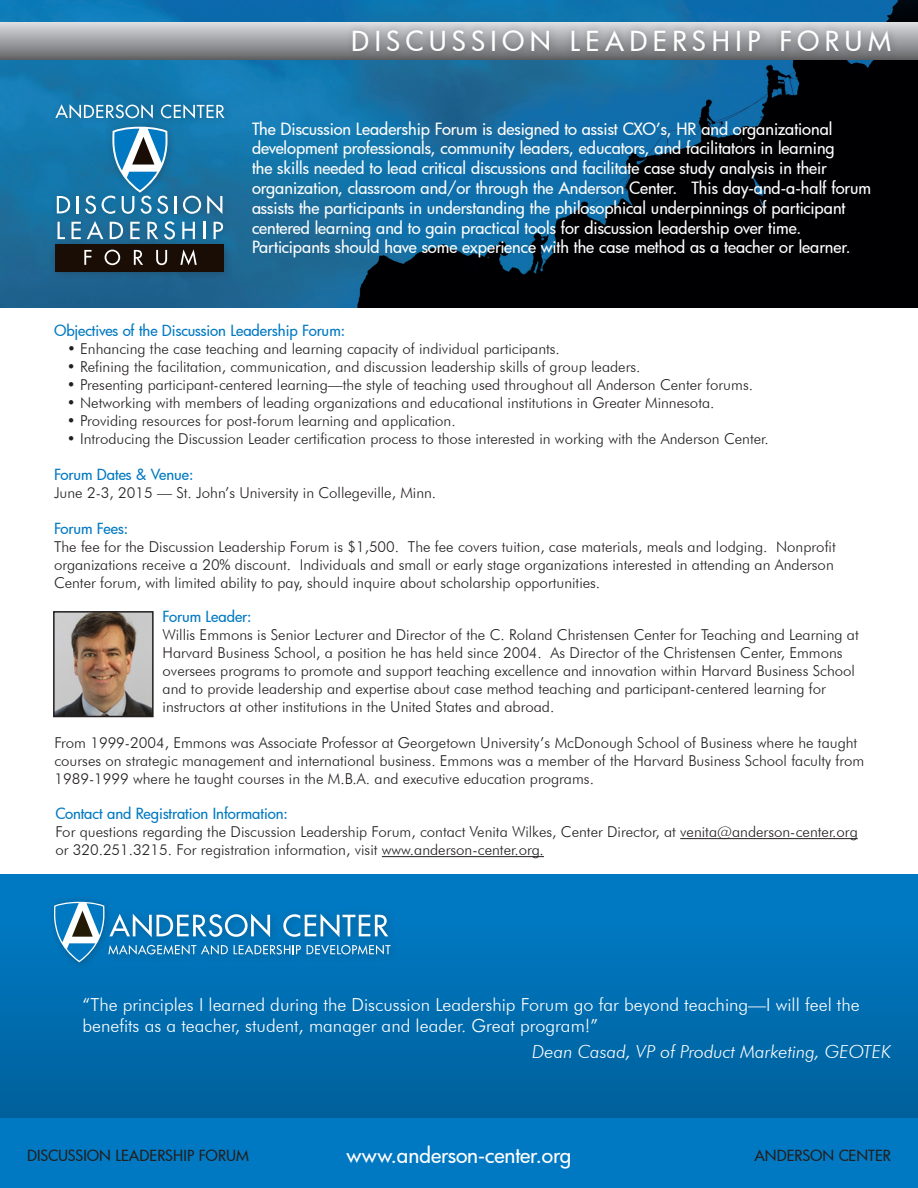
<style>
.page{position:relative;width:918px;height:1188px;background:#fff}
.page>*{position:absolute;margin:0;border:0;box-sizing:border-box;transform-origin:0 0}
.t1{font:500 27px "Futura";letter-spacing:.2em;color:#fff}
.t2{font:500 21px "Futura";letter-spacing:-.005em;color:#fff}
.t3{font:300 18px/21.6px "Futura BT";color:#fff}
.t4{font:italic 300 18px "Futura BT";color:#fff}
.t5{font:500 16.5px/19.8px "Futura";letter-spacing:-.005em;color:#fff}
.t6{font:300 15px/18px "Futura BT";color:#231f20}
.t7{font:500 15px "Futura";letter-spacing:-.005em;color:#0079c2}
.t8{font:500 15px "Futura";color:#231f20}
</style>
<div class="page">
<div style="left:0;top:875px;width:918px;height:244px;background:#0079c2"></div>
<img style="left:0;top:0;width:918px;height:308px">
<div style="left:0;top:22px;width:918px;height:38px;background:linear-gradient(to bottom,#dddfe2,#66676a)"></div>
<div style="left:345px;top:22px;width:553px;height:37px;background:#231f20;opacity:.3"></div>
<div style="left:0;top:922px;width:918px;height:208px;background:linear-gradient(to bottom,#0078c1,#00609a)"></div>
<div style="left:0;top:1119px;width:918px;height:69px;background:#0079c2"></div>
<hr style="left:680px;top:838px;width:178px;height:1px;background:#231f20">
<hr style="left:382px;top:856px;width:162px;height:1px;background:#231f20">
<div style="left:47px;top:895px;width:352px;height:76px;background:#0075bc"></div>
<svg style="left:54px;top:901px;width:337px;height:64px"></svg>
<div style="left:48px;top:98px;width:185px;height:183px;background:#231f20;opacity:.3"></div>
<svg style="left:55px;top:104px;width:98px;height:15px"></svg>
<svg style="left:161px;top:104px;width:64px;height:15px"></svg>
<svg style="left:57px;top:196px;width:13px;height:17px"></svg>
<hr style="left:76px;top:196px;width:3px;height:17px;background:#fff">
<svg style="left:85px;top:196px;width:11px;height:18px"></svg>
<svg style="left:102px;top:125px;width:75px;height:89px"></svg>
<svg style="left:183px;top:196px;width:18px;height:18px"></svg>
<svg style="left:207px;top:195px;width:15px;height:19px"></svg>
<svg style="left:58px;top:222px;width:7px;height:17px"></svg>
<svg style="left:71px;top:222px;width:10px;height:17px"></svg>
<svg style="left:87px;top:221px;width:16px;height:18px"></svg>
<svg style="left:110px;top:222px;width:13px;height:17px"></svg>
<svg style="left:130px;top:222px;width:10px;height:17px"></svg>
<svg style="left:147px;top:222px;width:11px;height:17px"></svg>
<svg style="left:164px;top:221px;width:11px;height:18px"></svg>
<svg style="left:182px;top:222px;width:13px;height:17px"></svg>
<svg style="left:203px;top:222px;width:2px;height:17px"></svg>
<svg style="left:214px;top:222px;width:9px;height:17px"></svg>
<div style="left:56px;top:244px;width:168px;height:27px;background:#190d06"></div>
<svg style="left:84px;top:250px;width:8px;height:15px"></svg>
<svg style="left:105px;top:250px;width:15px;height:15px"></svg>
<svg style="left:134px;top:250px;width:9px;height:15px"></svg>
<svg style="left:156px;top:250px;width:11px;height:15px"></svg>
<svg style="left:180px;top:249px;width:17px;height:16px"></svg>
<img style="left:56px;top:614px;width:95px;height:100px">
<div style="left:53px;top:611px;width:101px;height:106px;border:2px solid #231f20"></div>
<p class="t1" style="left:351px;top:23px;width:541px">DISCUSSION LEADERSHIP FORUM</p>
<p class="t5" style="left:252px;top:118px;width:621px">The Discussion Leadership Forum is designed to assist CXO’s, HR and organizational development professionals, community leaders, educators, and facilitators in learning<br>the skills needed to lead critical discussions and facilitate case study analysis in their organization, classroom and/or through the Anderson Center. This day-and-a-half forum assists the participants in understanding the philosophical underpinnings of participant centered learning and to gain practical tools for discussion leadership over time.<br>Participants should have some experience with the case method as a teacher or learner.</p>
<p class="t7" style="left:54px;top:320px;width:293px">Objectives of the Discussion Leadership Forum:</p>
<p class="t6" style="left:67px;top:339px;width:494px">• Enhancing the case teaching and learning capacity of individual participants.</p>
<p class="t6" style="left:67px;top:357px;width:575px">• Refining the facilitation, communication, and discussion leadership skills of group leaders.</p>
<p class="t6" style="left:67px;top:375px;width:688px">• Presenting participant-centered learning—the style of teaching used throughout all Anderson Center forums.</p>
<p class="t6" style="left:67px;top:393px;width:649px">• Networking with members of leading organizations and educational institutions in Greater Minnesota.</p>
<p class="t6" style="left:67px;top:411px;width:390px">• Providing resources for post-forum learning and application.</p>
<p class="t6" style="left:67px;top:429px;width:703px">• Introducing the Discussion Leader certification process to those interested in working with the Anderson Center.</p>
<p class="t7" style="left:54px;top:464px;width:141px">Forum Dates &amp; Venue:</p>
<p class="t6" style="left:54px;top:483px;width:384px">June 2-3, 2015 — St. John’s University in Collegeville, Minn.</p>
<p class="t7" style="left:54px;top:518px;width:76px">Forum Fees:</p>
<p class="t6" style="left:54px;top:538px;width:783px">The fee for the Discussion Leadership Forum is $1,500. The fee covers tuition, case materials, meals and lodging. Nonprofit organizations receive a 20% discount. Individuals and small or early stage organizations interested in attending an Anderson<br>Center forum, with limited ability to pay, should inquire about scholarship opportunities.</p>
<p class="t7" style="left:163px;top:607px;width:90px">Forum Leader:</p>
<p class="t6" style="left:163px;top:626px;width:698px">Willis Emmons is Senior Lecturer and Director of the C. Roland Christensen Center for Teaching and Learning at Harvard Business School, a position he has held since 2004. As Director of the Christensen Center, Emmons oversees programs to promote and support teaching excellence and innovation within Harvard Business School and to provide leadership and expertise about case method teaching and participant-centered learning for instructors at other institutions in the United States and abroad.</p>
<p class="t6" style="left:54px;top:734px;width:811px">From 1999-2004, Emmons was Associate Professor at Georgetown University’s McDonough School of Business where he taught courses on strategic management and international business. Emmons was a member of the Harvard Business School faculty from<br>1989-1999 where he taught courses in the M.B.A. and executive education programs.</p>
<p class="t7" style="left:55px;top:803px;width:234px">Contact and Registration Information:</p>
<p class="t6" style="left:55px;top:823px;width:804px">For questions regarding the Discussion Leadership Forum, contact Venita Wilkes, Center Director, at venita@anderson-center.org or 320.251.3215. For registration information, visit www.anderson-center.org.</p>
<p class="t3" style="left:82px;top:993px;width:779px">“The principles I learned during the Discussion Leadership Forum go far beyond teaching—I will feel the benefits as a teacher, student, manager and leader. Great program!”</p>
<p class="t4" style="left:532px;top:1040px;width:360px">Dean Casad, VP of Product Marketing, GEOTEK</p>
<p class="t8" style="left:27px;top:1145px;width:223px">DISCUSSION LEADERSHIP FORUM</p>
<p class="t2" style="left:346px;top:1141px;width:227px">www.anderson-center.org</p>
<p class="t8" style="left:754px;top:1146px;width:138px">ANDERSON CENTER</p>
</div>
